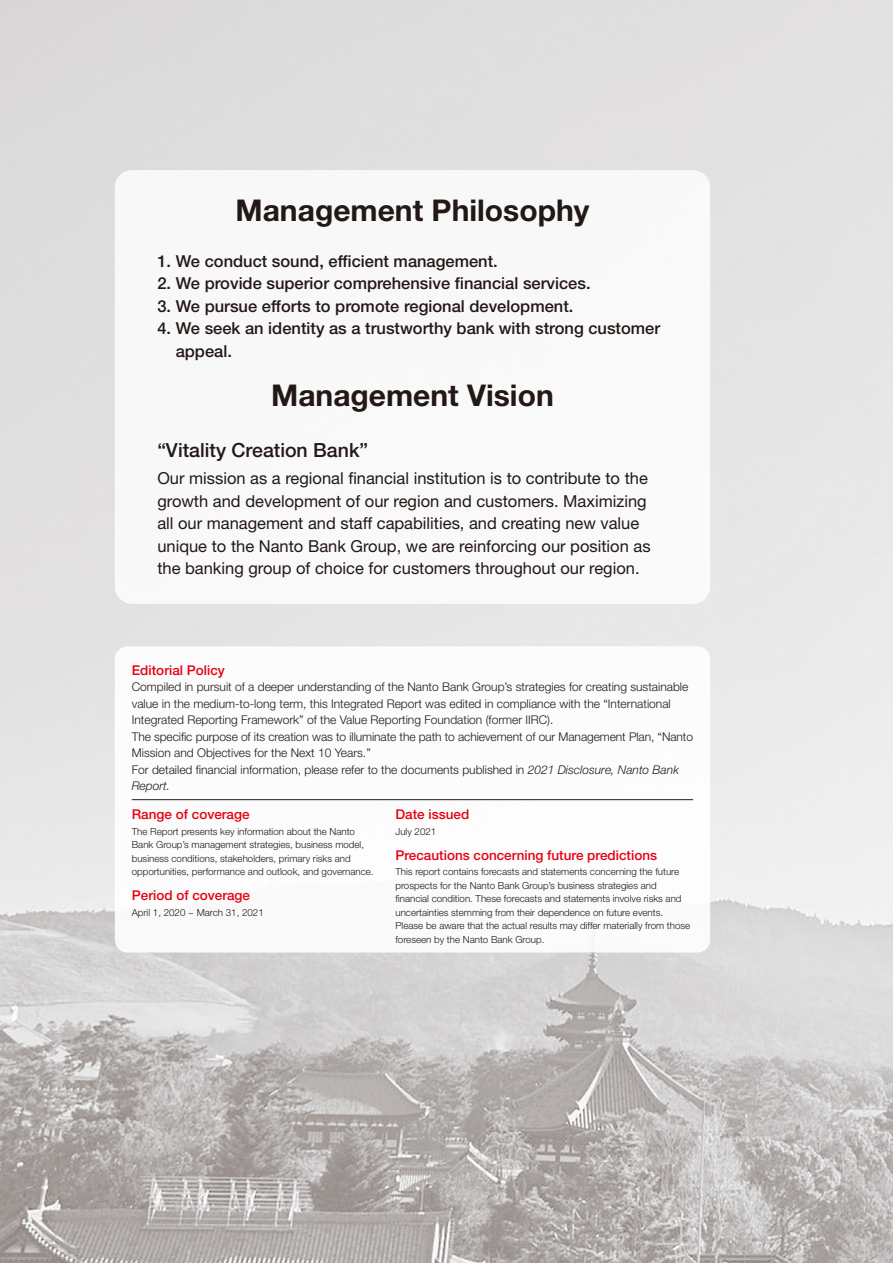
<style>
.page{position:relative;width:893px;height:1263px;background:#fff}
.page>*{position:absolute;margin:0;border:0;box-sizing:border-box;transform-origin:0 0}
.t1{font:700 30px "Helvetica Neue LT Std";color:#221815}
.t2{font:500 19.5px "Helvetica Neue LT Std";color:#221815}
.t3{font:16.5px/22.5px "Helvetica Neue LT Std";color:#221815}
.t4{font:500 16.5px/22.5px "Helvetica Neue LT Std";color:#221815}
.t5{font:500 13.5px "Helvetica Neue LT Std";color:#e60012}
.t6{font:300 12px/16.5px "Helvetica Neue LT Std";color:#221815}
.t7{font:300 9.75px/13.5px "Helvetica Neue LT Std";color:#221815}
.s1{font-style:italic}
</style>
<div class="page">
<img style="left:0;top:0;width:893px;height:1263px">
<div style="left:115px;top:646px;width:595px;height:306px;background:#fff;border-radius:13px"></div>
<div style="left:115px;top:170px;width:595px;height:434px;background:#fff;border-radius:17px"></div>
<hr style="left:132px;top:799px;width:561px;height:1px;background:#221815">
<h1 class="t1" style="left:236px;top:191px;width:355px">Management Philosophy</h1>
<h3 class="t4" style="left:157px;top:249px;width:342px">1. We conduct sound, efficient management.</h3>
<h3 class="t4" style="left:157px;top:272px;width:435px">2. We provide superior comprehensive financial services.</h3>
<h3 class="t4" style="left:157px;top:294px;width:418px">3. We pursue efforts to promote regional development.</h3>
<h3 class="t4" style="left:176px;top:317px;width:486px;text-indent:-18px">4. We seek an identity as a trustworthy bank with strong customer appeal.</h3>
<h1 class="t1" style="left:271px;top:376px;width:284px">Management Vision</h1>
<h2 class="t2" style="left:157px;top:439px;width:212px">“Vitality Creation Bank”</h2>
<p class="t3" style="left:157px;top:467px;width:495px">Our mission as a regional financial institution is to contribute to the growth and development of our region and customers. Maximizing all our management and staff capabilities, and creating new value unique to the Nanto Bank Group, we are reinforcing our position as the banking group of choice for customers throughout our region.</p>
<h3 class="t5" style="left:132px;top:662px;width:95px">Editorial Policy</h3>
<p class="t6" style="left:132px;top:678px;width:563px">Compiled in pursuit of a deeper understanding of the Nanto Bank Group’s strategies for creating sustainable value in the medium-to-long term, this Integrated Report was edited in compliance with the “International Integrated Reporting Framework” of the Value Reporting Foundation (former IIRC).<br>The specific purpose of its creation was to illuminate the path to achievement of our Management Plan, “Nanto Mission and Objectives for the Next 10 Years.”<br>For detailed financial information, please refer to the documents published in <span class="s1">2021 Disclosure, Nanto Bank Report.</span></p>
<h3 class="t5" style="left:132px;top:806px;width:119px">Range of coverage</h3>
<p class="t7" style="left:132px;top:824px;width:243px">The Report presents key information about the Nanto Bank Group’s management strategies, business model, business conditions, stakeholders, primary risks and opportunities, performance and outlook, and governance.</p>
<h3 class="t5" style="left:132px;top:887px;width:120px">Period of coverage</h3>
<p class="t7" style="left:132px;top:905px;width:133px">April 1, 2020 ~ March 31, 2021</p>
<h3 class="t5" style="left:395px;top:806px;width:75px">Date issued</h3>
<p class="t7" style="left:395px;top:824px;width:42px">July 2021</p>
<h3 class="t5" style="left:395px;top:847px;width:263px">Precautions concerning future predictions</h3>
<p class="t7" style="left:395px;top:865px;width:296px">This report contains forecasts and statements concerning the future prospects for the Nanto Bank Group’s business strategies and financial condition. These forecasts and statements involve risks and uncertainties stemming from their dependence on future events.<br>Please be aware that the actual results may differ materially from those foreseen by the Nanto Bank Group.</p>
</div>
